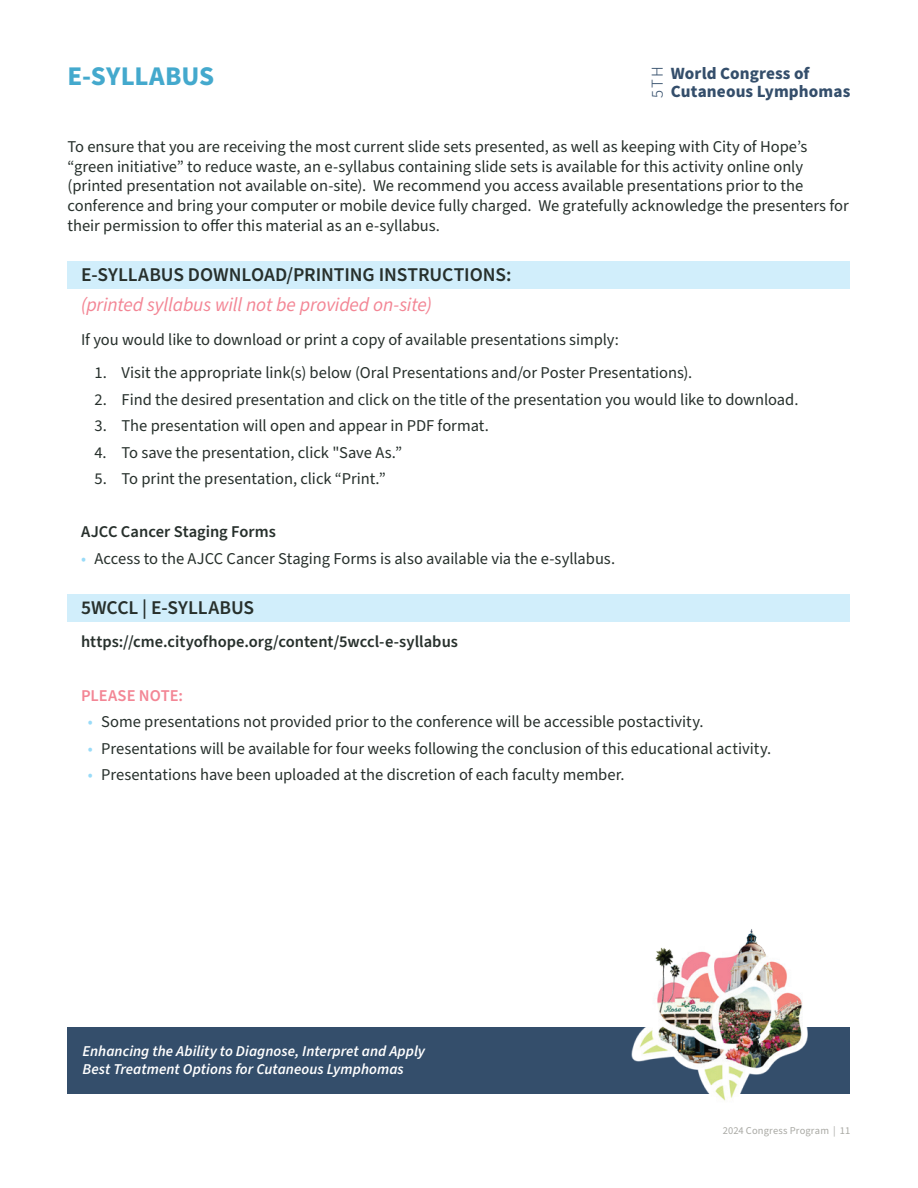
<style>
.page{position:relative;width:918px;height:1188px;background:#fff}
.page>*{position:absolute;margin:0;border:0;box-sizing:border-box;transform-origin:0 0}
.t1{font:700 27px "Source Sans Pro";letter-spacing:.01em;color:#44a9cd}
.t2{font:600 19.5px "Source Sans Pro";letter-spacing:-.005em;color:#27302c}
.t3{font:italic 19.5px "Source Sans Pro";letter-spacing:-.01em;color:#f38695}
.t4{font:16.5px/19.8px "Source Sans Pro";letter-spacing:-.005em;color:#27302c}
.t5{font:600 16.5px "Source Sans Pro";color:#27302c}
.t6{font:600 16.5px "Source Sans Pro";color:#f38695}
.t7{font:italic 600 15px/18px "Source Sans Pro";letter-spacing:.005em;color:#fff}
.t8{font:900 15px "Noto Sans CJ Kkr";letter-spacing:.005em;color:#344e6b}
.t9{font:300 15px "Noto Sans CJ Kkr";color:#344e6b}
.t10{font:10.5px "Source Sans Pro";letter-spacing:.015em;color:#a9a9a4}
.s1{color:#99dbf8}
</style>
<div class="page">
<div style="left:68px;top:261px;width:782px;height:28px;background:#d1eefb"></div>
<div style="left:68px;top:594px;width:782px;height:28px;background:#d1eefb"></div>
<div style="left:68px;top:1027px;width:782px;height:67px;background:#344e6b"></div>
<img style="left:631px;top:929px;width:177px;height:172px">
<h1 class="t1" style="left:68px;top:58px;width:148px">E-SYLLABUS</h1>
<p class="t9" style="left:649px;top:98px;width:34px;rotate:-90deg">5TH</p>
<p class="t8" style="left:671px;top:65px;width:140px">World Congress of</p>
<p class="t8" style="left:671px;top:83px;width:181px">Cutaneous Lymphomas</p>
<p class="t4" style="left:68px;top:137px;width:783px">To ensure that you are receiving the most current slide sets presented, as well as keeping with City of Hope’s “green initiative” to reduce waste, an e-syllabus containing slide sets is available for this activity online only (printed presentation not available on-site). We recommend you access available presentations prior to the conference and bring your computer or mobile device fully charged. We gratefully acknowledge the presenters for their permission to offer this material as an e-syllabus.</p>
<p class="t2" style="left:81px;top:262px;width:432px">E-SYLLABUS DOWNLOAD/PRINTING INSTRUCTIONS:</p>
<p class="t3" style="left:81px;top:292px;width:352px">(printed syllabus will not be provided on-site)</p>
<p class="t4" style="left:81px;top:330px;width:539px">If you would like to download or print a copy of available presentations simply:</p>
<p class="t4" style="left:94px;top:363px;width:599px">1. Visit the appropriate link(s) below (Oral Presentations and/or Poster Presentations).</p>
<p class="t4" style="left:94px;top:390px;width:706px">2. Find the desired presentation and click on the title of the presentation you would like to download.</p>
<p class="t4" style="left:94px;top:416px;width:396px">3. The presentation will open and appear in PDF format.</p>
<p class="t4" style="left:94px;top:443px;width:309px">4. To save the presentation, click "Save As.”</p>
<p class="t4" style="left:94px;top:469px;width:293px">5. To print the presentation, click “Print.”</p>
<p class="t5" style="left:81px;top:521px;width:196px">AJCC Cancer Staging Forms</p>
<p class="t4" style="left:81px;top:549px;width:536px"><span class="s1">•</span> Access to the AJCC Cancer Staging Forms is also available via the e-syllabus.</p>
<p class="t2" style="left:81px;top:595px;width:175px">5WCCL | E-SYLLABUS</p>
<p class="t5" style="left:81px;top:631px;width:379px">https://cme.cityofhope.org/content/5wccl-e-syllabus</p>
<p class="t6" style="left:81px;top:684px;width:104px">PLEASE NOTE:</p>
<p class="t4" style="left:88px;top:712px;width:617px"><span class="s1">•</span> Some presentations not provided prior to the conference will be accessible postactivity.</p>
<p class="t4" style="left:88px;top:739px;width:685px"><span class="s1">•</span> Presentations will be available for four weeks following the conclusion of this educational activity.</p>
<p class="t4" style="left:88px;top:765px;width:539px"><span class="s1">•</span> Presentations have been uploaded at the discretion of each faculty member.</p>
<p class="t7" style="left:83px;top:1043px;width:344px">Enhancing the Ability to Diagnose, Interpret and Apply<br>Best Treatment Options for Cutaneous Lymphomas</p>
<p class="t10" style="left:723px;top:1124px;width:129px">2024 Congress Program | 11</p>
</div>
